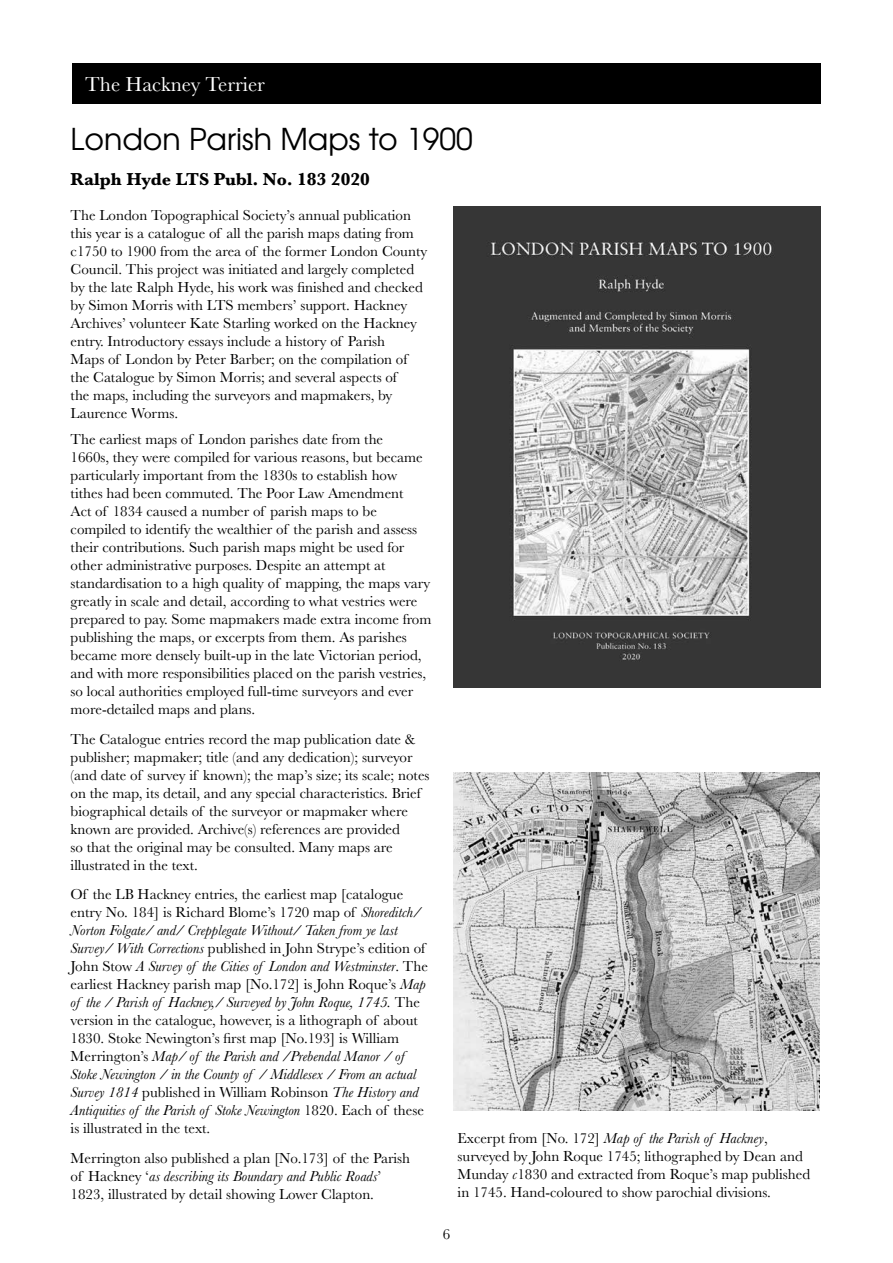
<style>
.page{position:relative;width:893px;height:1263px;background:#fff}
.page>*{position:absolute;margin:0;border:0;box-sizing:border-box;transform-origin:0 0}
.t1{font:30px "Te X Gyre Adventor";color:#000}
.t2{font:21px "Baskerville";color:#fff}
.t3{font:700 18px "Baskerville";color:#000}
.t4{font:15px/18px "Baskerville";color:#000}
.s1{font-style:italic}
</style>
<div class="page">
<div style="left:72px;top:64px;width:749px;height:40px;background:#000"></div>
<img style="left:454px;top:206px;width:367px;height:481px">
<img style="left:454px;top:772px;width:365px;height:338px">
<h2 class="t2" style="left:85px;top:71px;width:181px">The Hackney Terrier</h2>
<h1 class="t1" style="left:71px;top:115px;width:404px">London Parish Maps to 1900</h1>
<p class="t3" style="left:71px;top:166px;width:301px">Ralph Hyde LTS Publ. No. 183 2020</p>
<p class="t4" style="left:71px;top:206px;width:358px">The London Topographical Society’s annual publication this year is a catalogue of all the parish maps dating from c1750 to 1900 from the area of the former London County Council. This project was initiated and largely completed by the late Ralph Hyde, his work was finished and checked by Simon Morris with LTS members’ support. Hackney Archives’ volunteer Kate Starling worked on the Hackney entry. Introductory essays include a history of Parish<br>Maps of London by Peter Barber; on the compilation of the Catalogue by Simon Morris; and several aspects of<br>the maps, including the surveyors and mapmakers, by Laurence Worms.</p>
<p class="t4" style="left:71px;top:431px;width:362px">The earliest maps of London parishes date from the<br>1660s, they were compiled for various reasons, but became particularly important from the 1830s to establish how tithes had been commuted. The Poor Law Amendment<br>Act of 1834 caused a number of parish maps to be compiled to identify the wealthier of the parish and assess their contributions. Such parish maps might be used for other administrative purposes. Despite an attempt at standardisation to a high quality of mapping, the maps vary greatly in scale and detail, according to what vestries were prepared to pay. Some mapmakers made extra income from publishing the maps, or excerpts from them. As parishes became more densely built-up in the late Victorian period, and with more responsibilities placed on the parish vestries, so local authorities employed full-time surveyors and ever more-detailed maps and plans.</p>
<p class="t4" style="left:71px;top:730px;width:360px">The Catalogue entries record the map publication date &amp; publisher; mapmaker; title (and any dedication); surveyor (and date of survey if known); the map’s size; its scale; notes on the map, its detail, and any special characteristics. Brief biographical details of the surveyor or mapmaker where known are provided. Archive(s) references are provided<br>so that the original may be consulted. Many maps are illustrated in the text.</p>
<p class="t4" style="left:71px;top:886px;width:359px">Of the LB Hackney entries, the earliest map [catalogue entry No. 184] is Richard Blome’s 1720 map of <span class="s1">Shoreditch/ Norton Folgate/ and/ Crepplegate Without/ Taken from ye last Survey/ With Corrections</span> published in John Strype’s edition of John Stow <span class="s1">A Survey of the Cities of London and Westminster</span>. The earliest Hackney parish map [No.172] is John Roque’s <span class="s1">Map of the / Parish of Hackney,/ Surveyed by John Roque, 1745.</span> The version in the catalogue, however, is a lithograph of about 1830. Stoke Newington’s first map [No.193] is William Merrington’s <span class="s1">Map/ of the Parish and /Prebendal Manor / of Stoke Newington / in the County of / Middlesex / From an actual Survey 1814</span> published in William Robinson <span class="s1">The History and Antiquities of the Parish of Stoke Newington</span> 1820. Each of these is illustrated in the text.</p>
<p class="t4" style="left:71px;top:1149px;width:341px">Merrington also published a plan [No.173] of the Parish of Hackney ‘<span class="s1">as describing its Boundary and Public Roads</span>’<br>1823, illustrated by detail showing Lower Clapton.</p>
<p class="t4" style="left:458px;top:1129px;width:354px">Excerpt from [No. 172] <span class="s1">Map of the Parish of Hackney</span>, surveyed by John Roque 1745; lithographed by Dean and Munday <span class="s1">c</span>1830 and extracted from Roque’s map published in 1745. Hand-coloured to show parochial divisions.</p>
<p class="t4" style="left:443px;top:1225px;width:9px">6</p>
</div>
